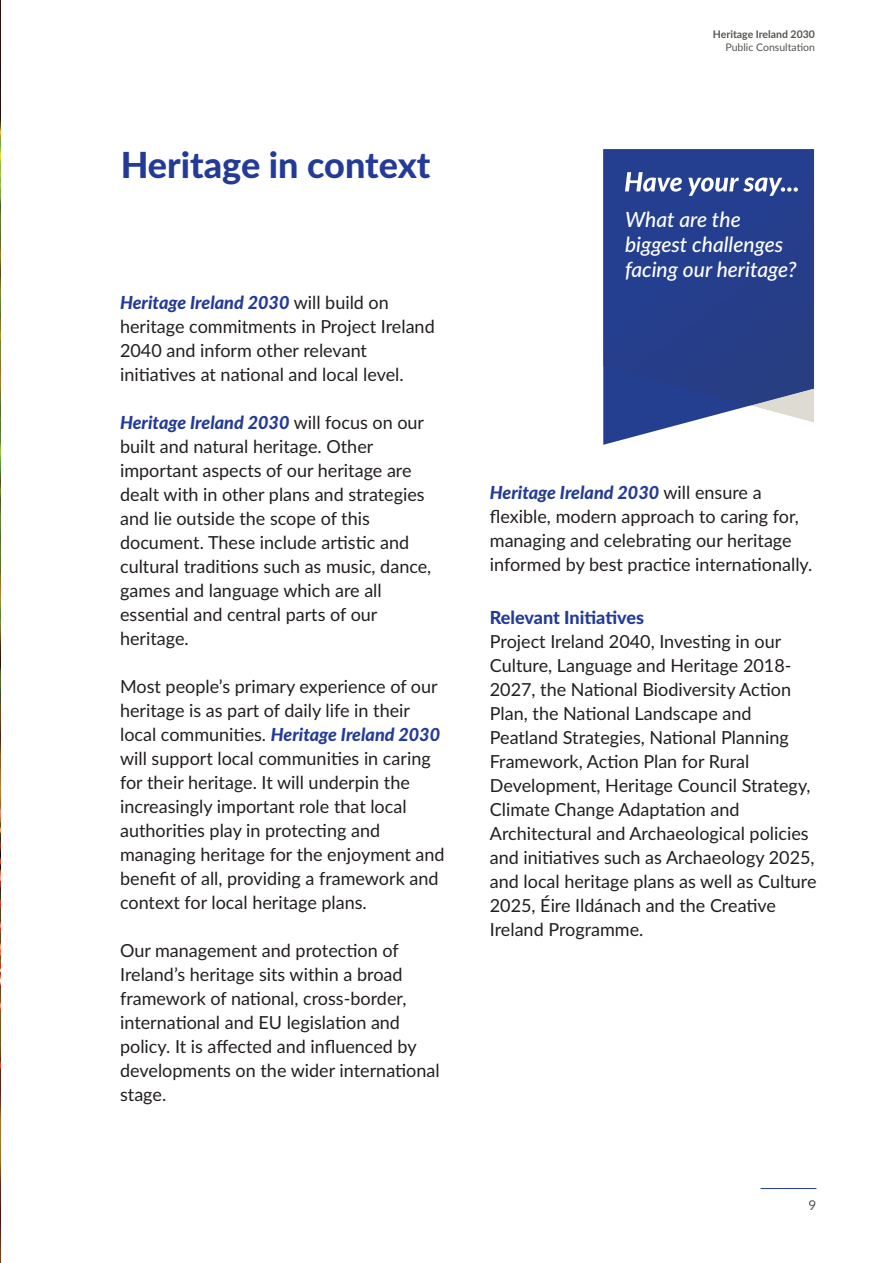
<style>
.page{position:relative;width:893px;height:1263px;background:#fff}
.page>*{position:absolute;margin:0;border:0;box-sizing:border-box;transform-origin:0 0}
.t1{font:800 36px "Lato";color:#233b96}
.t2{font:italic 500 21px/25.2px "Lato";color:#fff}
.t3{font:18px/24px "Lato";color:#231f20}
.t4{font:800 18px "Lato";letter-spacing:-.005em;color:#233b96}
.t5{font:13.5px "Lato";color:#52564f}
.t6{font:700 10.5px "Lato";color:#52564f}
.t7{font:10.5px "Lato";color:#52564f}
.s1{font-weight:800;font-style:italic;color:#233b96}
</style>
<div class="page">
<hr style="left:760px;top:1188px;width:56px;height:1px;background:#233b96">
<img style="left:0;top:0;width:1px;height:1263px">
<svg style="left:603px;top:405px;width:85px;height:40px;fill:#243f8f"></svg>
<div style="left:603px;top:149px;width:85px;height:256px;background:#243f8f"></div>
<svg style="left:625px;top:172px;width:57px;height:20px"></svg>
<svg style="left:688px;top:149px;width:126px;height:274px"></svg>
<h1 class="t1" style="left:121px;top:145px;width:311px">Heritage in context</h1>
<p class="t3" style="left:120px;top:291px;width:316px"><span class="s1">Heritage Ireland 2030</span> will build on heritage commitments in Project Ireland 2040 and inform other relevant initiatives at national and local level.</p>
<p class="t3" style="left:120px;top:411px;width:313px"><span class="s1">Heritage Ireland 2030</span> will focus on our built and natural heritage. Other important aspects of our heritage are dealt with in other plans and strategies and lie outside the scope of this document. These include artistic and cultural traditions such as music, dance, games and language which are all essential and central parts of our heritage.</p>
<p class="t3" style="left:120px;top:675px;width:326px">Most people’s primary experience of our heritage is as part of daily life in their local communities. <span class="s1">Heritage Ireland 2030 </span>will support local communities in caring for their heritage. It will underpin the increasingly important role that local authorities play in protecting and managing heritage for the enjoyment and benefit of all, providing a framework and context for local heritage plans.</p>
<p class="t3" style="left:120px;top:939px;width:321px">Our management and protection of Ireland’s heritage sits within a broad framework of national, cross-border, international and EU legislation and policy. It is affected and influenced by developments on the wider international stage.</p>
<p class="t6" style="left:713px;top:28px;width:104px">Heritage Ireland 2030</p>
<p class="t7" style="left:725px;top:41px;width:91px">Public Consultation</p>
<p class="t2" style="left:625px;top:207px;width:173px">What are the biggest challenges facing our heritage?</p>
<p class="t3" style="left:490px;top:481px;width:324px"><span class="s1">Heritage Ireland 2030</span> will ensure a flexible, modern approach to caring for, managing and celebrating our heritage informed by best practice internationally.</p>
<p class="t4" style="left:490px;top:607px;width:156px">Relevant Initiatives</p>
<p class="t3" style="left:490px;top:629px;width:328px">Project Ireland 2040, Investing in our Culture, Language and Heritage 2018- 2027, the National Biodiversity Action Plan, the National Landscape and Peatland Strategies, National Planning Framework, Action Plan for Rural Development, Heritage Council Strategy, Climate Change Adaptation and Architectural and Archaeological policies and initiatives such as Archaeology 2025, and local heritage plans as well as Culture 2025, Éire Ildánach and the Creative Ireland Programme.</p>
<p class="t5" style="left:809px;top:1197px;width:9px">9</p>
</div>
